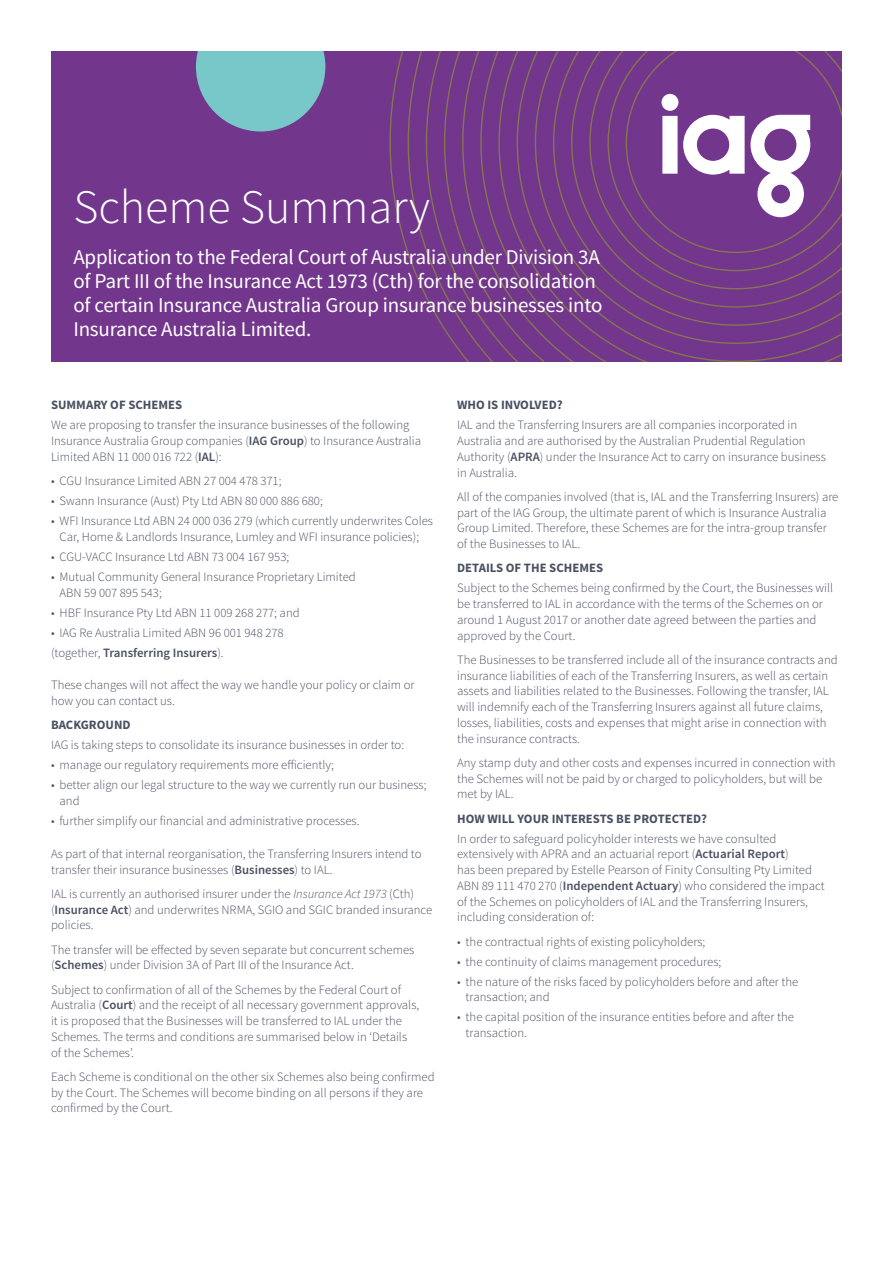
<style>
.page{position:relative;width:893px;height:1263px;background:#fff}
.page>*{position:absolute;margin:0;border:0;box-sizing:border-box;transform-origin:0 0}
.t1{font:300 48px "Source Sans Pro";color:#fff}
.t2{font:21px/24px "Source Sans Pro";letter-spacing:-.01em;color:#fff}
.t3{font:300 12.75px/15.8px "Source Sans Pro";color:#495062}
.t4{font:700 12.75px "Source Sans Pro";color:#495062}
.s1{font-weight:600}
.s2{font-style:italic}
</style>
<div class="page">
<div style="left:51px;top:51px;width:791px;height:310px;background:#72368c"></div>
<svg style="left:389px;top:51px;width:453px;height:310px"></svg>
<svg style="left:196px;top:51px;width:129px;height:80px"></svg>
<svg style="left:661px;top:94px;width:149px;height:123px"></svg>
<h1 class="t1" style="left:73px;top:178px;width:358px">Scheme Summary</h1>
<h2 class="t2" style="left:73px;top:245px;width:531px">Application to the Federal Court of Australia under Division 3A of Part III of the Insurance Act 1973 (Cth) for the consolidation of certain Insurance Australia Group insurance businesses into Insurance Australia Limited.</h2>
<p class="t4" style="left:51px;top:397px;width:133px">SUMMARY OF SCHEMES</p>
<p class="t3" style="left:51px;top:417px;width:372px">We are proposing to transfer the insurance businesses of the following<br>Insurance Australia Group companies (<span class="s1">IAG Group</span>) to Insurance Australia<br>Limited ABN 11 000 016 722 (<span class="s1">IAL</span>):</p>
<p class="t3" style="left:51px;top:473px;width:232px">• CGU Insurance Limited ABN 27 004 478 371;</p>
<p class="t3" style="left:51px;top:493px;width:273px">• Swann Insurance (Aust) Pty Ltd ABN 80 000 886 680;</p>
<p class="t3" style="left:51px;top:513px;width:384px;text-align:center">• WFI Insurance Ltd ABN 24 000 036 279 (which currently underwrites Coles<br>Car, Home &amp; Landlords Insurance, Lumley and WFI insurance policies);</p>
<p class="t3" style="left:51px;top:549px;width:240px">• CGU-VACC Insurance Ltd ABN 73 004 167 953;</p>
<p class="t3" style="left:60px;top:569px;width:298px;text-indent:-9px">• Mutual Community General Insurance Proprietary Limited<br>ABN 59 007 895 543;</p>
<p class="t3" style="left:51px;top:604px;width:250px">• HBF Insurance Pty Ltd ABN 11 009 268 277; and</p>
<p class="t3" style="left:51px;top:622px;width:234px;line-height:20px">• IAG Re Australia Limited ABN 96 001 948 278 (together, <span class="s1">Transferring Insurers</span>).</p>
<p class="t3" style="left:51px;top:677px;width:365px">These changes will not affect the way we handle your policy or claim or how you can contact us.</p>
<p class="t4" style="left:51px;top:717px;width:81px">BACKGROUND</p>
<p class="t3" style="left:51px;top:737px;width:355px">IAG is taking steps to consolidate its insurance businesses in order to:</p>
<p class="t3" style="left:51px;top:757px;width:284px">• manage our regulatory requirements more efficiently;</p>
<p class="t3" style="left:60px;top:777px;width:369px;text-indent:-9px">• better align our legal structure to the way we currently run our business; and</p>
<p class="t3" style="left:51px;top:813px;width:310px">• further simplify our financial and administrative processes.</p>
<p class="t3" style="left:51px;top:846px;width:372px">As part of that internal reorganisation, the Transferring Insurers intend to transfer their insurance businesses (<span class="s1">Businesses</span>) to IAL.</p>
<p class="t3" style="left:51px;top:886px;width:383px">IAL is currently an authorised insurer under the <span class="s2">Insurance Act 1973</span> (Cth) (<span class="s1">Insurance Act</span>) and underwrites NRMA, SGIO and SGIC branded insurance policies.</p>
<p class="t3" style="left:51px;top:942px;width:365px">The transfer will be effected by seven separate but concurrent schemes (<span class="s1">Schemes</span>) under Division 3A of Part III of the Insurance Act.</p>
<p class="t3" style="left:51px;top:981px;width:370px">Subject to confirmation of all of the Schemes by the Federal Court of Australia (<span class="s1">Court</span>) and the receipt of all necessary government approvals, it is proposed that the Businesses will be transferred to IAL under the Schemes. The terms and conditions are summarised below in ‘Details of the Schemes’.</p>
<p class="t3" style="left:51px;top:1069px;width:385px">Each Scheme is conditional on the other six Schemes also being confirmed by the Court. The Schemes will become binding on all persons if they are confirmed by the Court.</p>
<p class="t4" style="left:457px;top:397px;width:107px">WHO IS INVOLVED?</p>
<p class="t3" style="left:457px;top:417px;width:370px">IAL and the Transferring Insurers are all companies incorporated in Australia and are authorised by the Australian Prudential Regulation Authority (<span class="s1">APRA</span>) under the Insurance Act to carry on insurance business in Australia.</p>
<p class="t3" style="left:457px;top:489px;width:383px">All of the companies involved (that is, IAL and the Transferring Insurers) are part of the IAG Group, the ultimate parent of which is Insurance Australia Group Limited. Therefore, these Schemes are for the intra-group transfer of the Businesses to IAL.</p>
<p class="t4" style="left:457px;top:560px;width:148px">DETAILS OF THE SCHEMES</p>
<p class="t3" style="left:457px;top:580px;width:377px">Subject to the Schemes being confirmed by the Court, the Businesses will be transferred to IAL in accordance with the terms of the Schemes on or around 1 August 2017 or another date agreed between the parties and approved by the Court.</p>
<p class="t3" style="left:457px;top:652px;width:382px">The Businesses to be transferred include all of the insurance contracts and insurance liabilities of each of the Transferring Insurers, as well as certain assets and liabilities related to the Businesses. Following the transfer, IAL will indemnify each of the Transferring Insurers against all future claims, losses, liabilities, costs and expenses that might arise in connection with the insurance contracts.</p>
<p class="t3" style="left:457px;top:755px;width:380px">Any stamp duty and other costs and expenses incurred in connection with the Schemes will not be paid by or charged to policyholders, but will be met by IAL.</p>
<p class="t4" style="left:457px;top:810px;width:251px">HOW WILL YOUR INTERESTS BE PROTECTED?</p>
<p class="t3" style="left:457px;top:830px;width:369px">In order to safeguard policyholder interests we have consulted extensively with APRA and an actuarial report (<span class="s1">Actuarial Report</span>)<br>has been prepared by Estelle Pearson of Finity Consulting Pty Limited ABN 89 111 470 270 (<span class="s1">Independent Actuary</span>) who considered the impact of the Schemes on policyholders of IAL and the Transferring Insurers, including consideration of:</p>
<p class="t3" style="left:457px;top:933px;width:250px">• the contractual rights of existing policyholders;</p>
<p class="t3" style="left:457px;top:953px;width:266px">• the continuity of claims management procedures;</p>
<p class="t3" style="left:466px;top:973px;width:334px;text-indent:-9px">• the nature of the risks faced by policyholders before and after the transaction; and</p>
<p class="t3" style="left:466px;top:1009px;width:330px;text-indent:-9px">• the capital position of the insurance entities before and after the transaction.</p>
</div>
